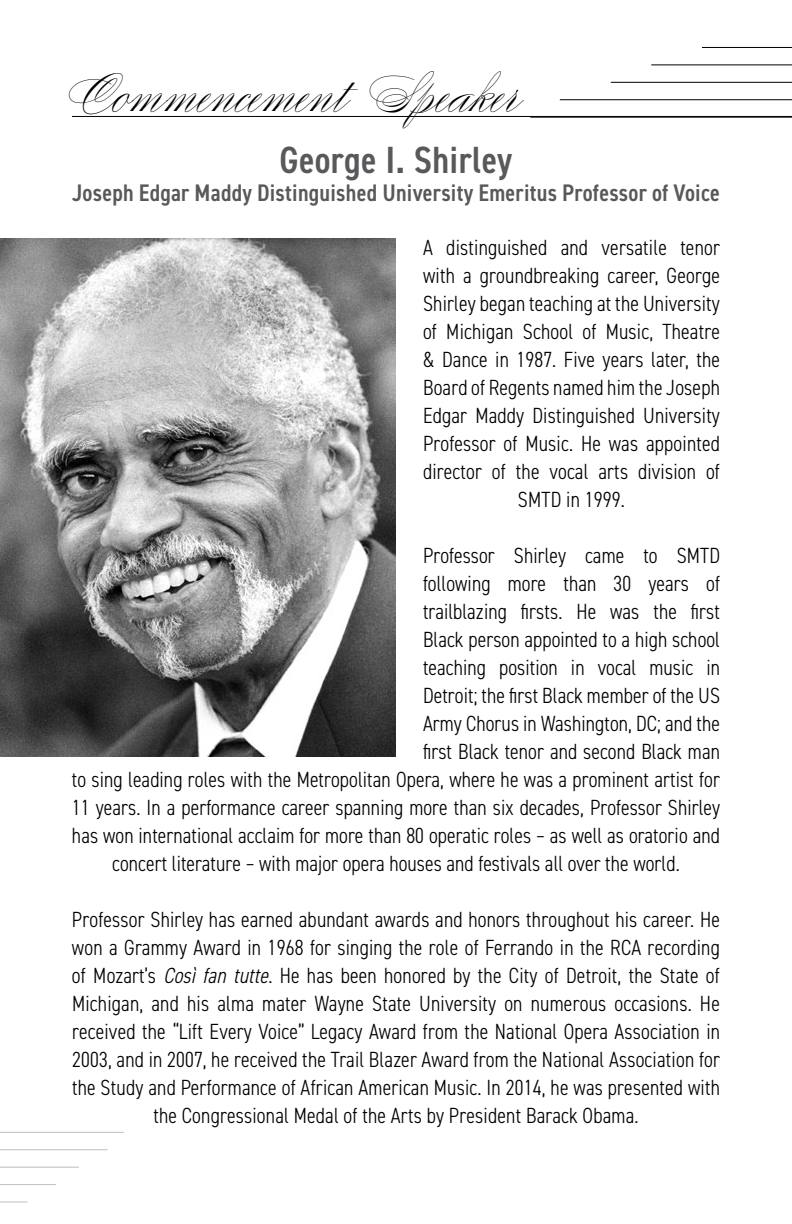
<style>
.page{position:relative;width:792px;height:1224px;background:#fff}
.page>*{position:absolute;margin:0;border:0;box-sizing:border-box;transform-origin:0 0}
.t1{font:48px "Compendium";color:#000}
.t2{font:600 condensed 38px "DIN2014";letter-spacing:.01em;color:#58595b}
.t3{font:600 condensed 24px "DIN2014";letter-spacing:.01em;color:#58595b}
.t4{font:300 condensed 22px/28px "DIN2014";letter-spacing:.01em;color:#000;text-align:center}
.s1{font-style:italic}
</style>
<div class="page">
<hr style="left:530px;top:117px;width:262px;height:1px;background:#000">
<hr style="left:560px;top:99px;width:232px;height:1px;background:#000">
<hr style="left:611px;top:82px;width:181px;height:1px;background:#000">
<hr style="left:651px;top:64px;width:141px;height:1px;background:#000">
<hr style="left:702px;top:47px;width:90px;height:1px;background:#000">
<hr style="left:0;top:1132px;width:124px;height:1px;background:#bcbec0">
<hr style="left:0;top:1149px;width:108px;height:1px;background:#bcbec0">
<hr style="left:0;top:1167px;width:79px;height:1px;background:#bcbec0">
<hr style="left:0;top:1184px;width:56px;height:1px;background:#bcbec0">
<svg style="left:0;top:1202px;width:28px;height:1px"></svg>
<hr style="left:72px;top:116px;width:720px;height:1px;background:#000">
<img style="left:0;top:238px;width:396px;height:518px">
<h1 class="t1" style="left:72px;top:67px;width:451px">Commencement Speaker</h1>
<h2 class="t2" style="left:280px;top:134px;width:234px">George I. Shirley</h2>
<p class="t3" style="left:72px;top:176px;width:649px">Joseph Edgar Maddy Distinguished University Emeritus Professor of Voice</p>
<p class="t4" style="left:423px;top:234px;width:299px">A distinguished and versatile tenor with a groundbreaking career, George Shirley began teaching at the University of Michigan School of Music, Theatre &amp; Dance in 1987. Five years later, the Board of Regents named him the Joseph Edgar Maddy Distinguished University Professor of Music. He was appointed director of the vocal arts division of SMTD in 1999.</p>
<p class="t4" style="left:423px;top:542px;width:298px">Professor Shirley came to SMTD</p>
<p class="t4" style="left:423px;top:570px;width:299px">following more than 30 years of</p>
<p class="t4" style="left:423px;top:598px;width:299px">trailblazing firsts. He was the first</p>
<p class="t4" style="left:423px;top:626px;width:299px">Black person appointed to a high school</p>
<p class="t4" style="left:423px;top:654px;width:299px">teaching position in vocal music in</p>
<p class="t4" style="left:423px;top:682px;width:299px">Detroit; the first Black member of the US</p>
<p class="t4" style="left:423px;top:710px;width:299px">Army Chorus in Washington, DC; and the</p>
<p class="t4" style="left:423px;top:738px;width:299px">first Black tenor and second Black man</p>
<p class="t4" style="left:72px;top:766px;width:649px">to sing leading roles with the Metropolitan Opera, where he was a prominent artist for</p>
<p class="t4" style="left:72px;top:794px;width:650px">11 years. In a performance career spanning more than six decades, Professor Shirley</p>
<p class="t4" style="left:72px;top:822px;width:649px">has won international acclaim for more than 80 operatic roles – as well as oratorio and</p>
<p class="t4" style="left:112px;top:850px;width:569px">concert literature – with major opera houses and festivals all over the world.</p>
<p class="t4" style="left:72px;top:906px;width:650px">Professor Shirley has earned abundant awards and honors throughout his career. He won a Grammy Award in 1968 for singing the role of Ferrando in the RCA recording of Mozart’s <span class="s1">Così fan tutte</span>. He has been honored by the City of Detroit, the State of Michigan, and his alma mater Wayne State University on numerous occasions. He received the “Lift Every Voice” Legacy Award from the National Opera Association in 2003, and in 2007, he received the Trail Blazer Award from the National Association for the Study and Performance of African American Music. In 2014, he was presented with the Congressional Medal of the Arts by President Barack Obama.</p>
</div>
